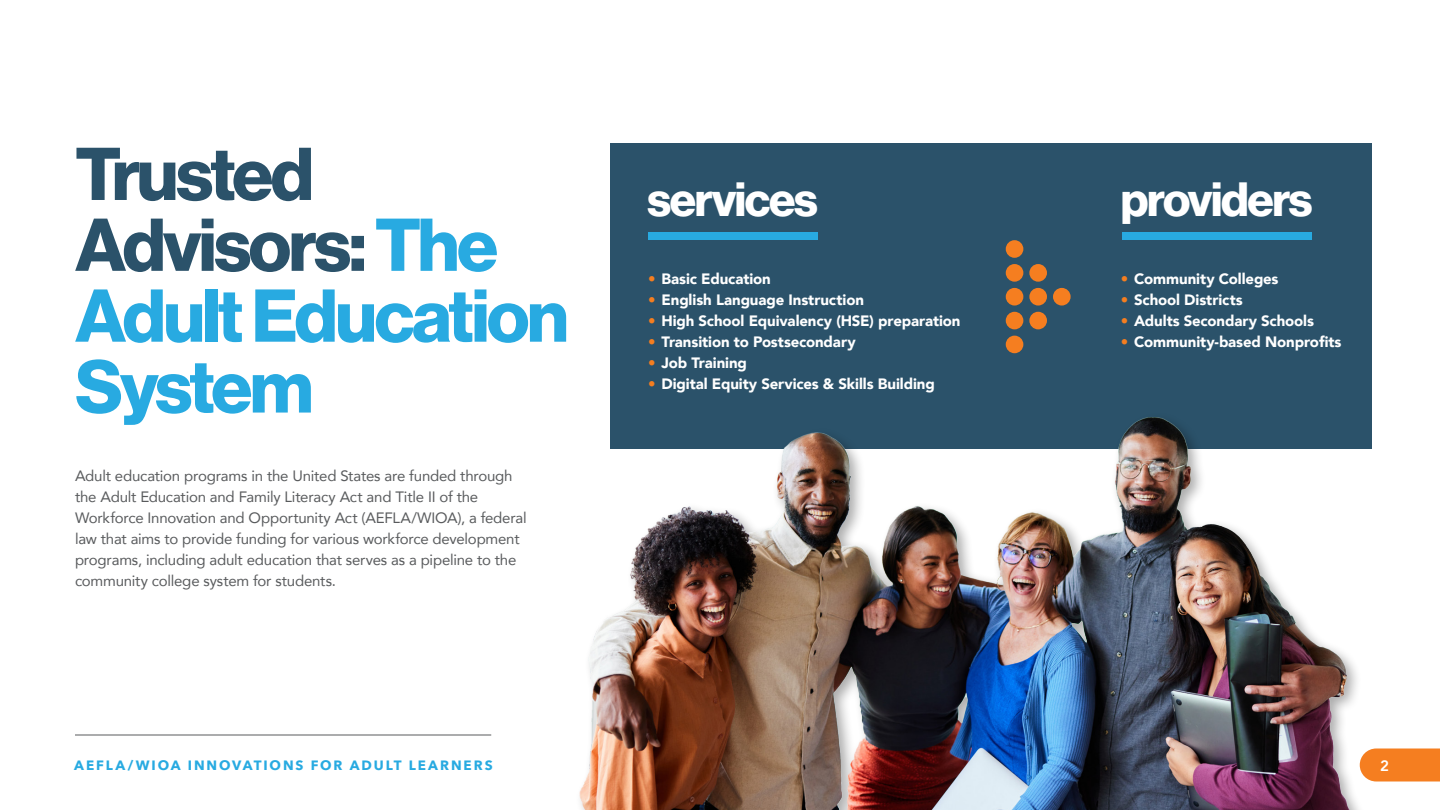
<style>
.page{position:relative;width:1440px;height:810px;background:#fff}
.page>*{position:absolute;margin:0;border:0;box-sizing:border-box;transform-origin:0 0}
.t1{font:73.05px/70.9px "N Haas Grotesk DS Pro 75 Bd";letter-spacing:-.035em;color:#28aae1}
.t2{font:47.03px "N Haas Grotesk DS Pro 75 Bd";letter-spacing:-.03em;color:#fff}
.t3{font:15px/21px "Avenir";letter-spacing:-.015em;color:#595b5d}
.t4{font:900 15px "Avenir";letter-spacing:-.005em;color:#fff}
.t5{font:800 15px "Avenir";color:#fff}
.t6{font:700 13.5px "Avenir Next";letter-spacing:.14em;color:#28aae1}
.s1{color:#2b526a}
.s2{font-weight:800;color:#f57e20}
</style>
<div class="page">
<div style="left:1387px;top:748px;width:53px;height:34px;background:#f57e20"></div>
<hr style="left:75px;top:735px;width:416px;height:1px;background:#595b5d">
<div style="left:610px;top:144px;width:762px;height:305px;background:#2b526a"></div>
<div style="left:648px;top:232px;width:169px;height:8px;background:#28aae1"></div>
<div style="left:1122px;top:232px;width:190px;height:8px;background:#28aae1"></div>
<div style="left:1053px;top:288px;width:18px;height:18px;background:#f57e20;border-radius:50%"></div>
<div style="left:1029px;top:288px;width:18px;height:18px;background:#f57e20;border-radius:50%"></div>
<div style="left:1029px;top:264px;width:18px;height:18px;background:#f57e20;border-radius:50%"></div>
<div style="left:1029px;top:312px;width:18px;height:17px;background:#f57e20;border-radius:50%"></div>
<div style="left:1006px;top:288px;width:17px;height:18px;background:#f57e20;border-radius:50%"></div>
<div style="left:1006px;top:264px;width:17px;height:18px;background:#f57e20;border-radius:50%"></div>
<div style="left:1006px;top:240px;width:17px;height:18px;background:#f57e20;border-radius:50%"></div>
<div style="left:1006px;top:312px;width:17px;height:17px;background:#f57e20;border-radius:50%"></div>
<div style="left:1006px;top:336px;width:17px;height:17px;background:#f57e20;border-radius:50%"></div>
<img style="left:579px;top:417px;width:808px;height:393px">
<h1 class="t1" style="left:75px;top:140px;width:495px"><span class="s1">Trusted<br>Advisors:</span> The<br>Adult Education<br>System</h1>
<p class="t3" style="left:75px;top:465px;width:453px">Adult education programs in the United States are funded through the Adult Education and Family Literacy Act and Title II of the Workforce Innovation and Opportunity Act (AEFLA/WIOA), a federal law that aims to provide funding for various workforce development programs, including adult education that serves as a pipeline to the community college system for students.</p>
<h2 class="t2" style="left:648px;top:172px;width:172px">services</h2>
<h2 class="t2" style="left:1121px;top:172px;width:193px">providers</h2>
<p class="t4" style="left:648px;top:266px;width:124px"><span class="s2">•</span> Basic Education</p>
<p class="t4" style="left:648px;top:287px;width:217px"><span class="s2">•</span> English Language Instruction</p>
<p class="t4" style="left:648px;top:308px;width:314px"><span class="s2">•</span> High School Equivalency (HSE) preparation</p>
<p class="t4" style="left:648px;top:329px;width:209px"><span class="s2">•</span> Transition to Postsecondary</p>
<p class="t4" style="left:648px;top:350px;width:101px"><span class="s2">•</span> Job Training</p>
<p class="t4" style="left:648px;top:371px;width:288px"><span class="s2">•</span> Digital Equity Services &amp; Skills Building</p>
<p class="t4" style="left:1121px;top:266px;width:159px"><span class="s2">•</span> Community Colleges</p>
<p class="t4" style="left:1121px;top:287px;width:124px"><span class="s2">•</span> School Districts</p>
<p class="t4" style="left:1121px;top:308px;width:195px"><span class="s2">•</span> Adults Secondary Schools</p>
<p class="t4" style="left:1121px;top:329px;width:222px"><span class="s2">•</span> Community-based Nonprofits</p>
<p class="t6" style="left:74px;top:753px;width:420px">AEFLA/WIOA INNOVATIONS FOR ADULT LEARNERS</p>
<p class="t5" style="left:1380px;top:754px;width:10px">2</p>
</div>
